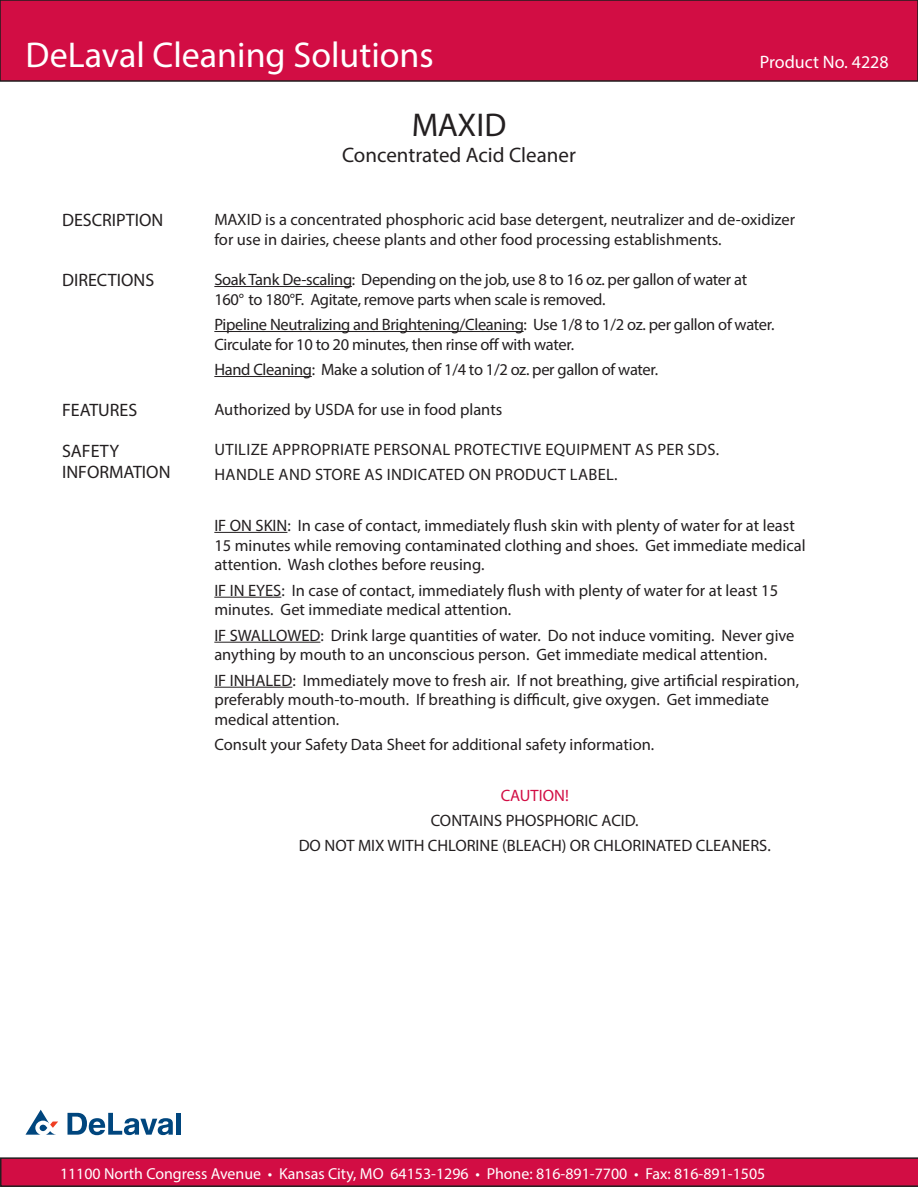
<style>
.page{position:relative;width:918px;height:1188px;background:#fff}
.page>*{position:absolute;margin:0;border:0;box-sizing:border-box;transform-origin:0 0}
.t1{font:36px "Myriad Pro";color:#fff}
.t2{font:33px "Myriad Pro";letter-spacing:-.005em;color:#231f20}
.t3{font:21px "Myriad Pro";color:#231f20}
.t4{font:18px "Myriad Pro";color:#231f20}
.t5{font:18px "Myriad Pro";color:#fff}
.t6{font:16.5px/19.8px "Myriad Pro";color:#231f20}
.t7{font:16.5px/19.8px "Myriad Pro";letter-spacing:-.02em;color:#231f20}
.t8{font:16.5px "Myriad Pro";letter-spacing:.02em;color:#231f20}
.t9{font:16.5px "Myriad Pro";color:#d20d44}
.t10{font:15.9px "Myriad Pro";color:#fff}
</style>
<div class="page">
<div style="left:0;top:0;width:918px;height:82px;background:#d20d44;border:2px solid #201d1e"></div>
<svg style="left:0;top:1157px;width:918px;height:30px;background:#bf1142"></svg>
<hr style="left:176px;top:1113px;width:4px;height:22px;background:#00467e">
<svg style="left:68px;top:1113px;width:105px;height:22px"></svg>
<svg style="left:26px;top:1110px;width:32px;height:25px"></svg>
<hr style="left:214px;top:286px;width:138px;height:1px;background:#231f20">
<hr style="left:214px;top:331px;width:310px;height:1px;background:#231f20">
<hr style="left:214px;top:376px;width:98px;height:1px;background:#231f20">
<hr style="left:214px;top:532px;width:73px;height:1px;background:#231f20">
<hr style="left:214px;top:597px;width:67px;height:1px;background:#231f20">
<hr style="left:214px;top:642px;width:106px;height:1px;background:#231f20">
<hr style="left:214px;top:687px;width:78px;height:1px;background:#231f20">
<h1 class="t1" style="left:26px;top:33px;width:410px">DeLaval Cleaning Solutions</h1>
<p class="t2" style="left:412px;top:105px;width:96px">MAXID</p>
<p class="t3" style="left:342px;top:142px;width:235px">Concentrated Acid Cleaner</p>
<p class="t5" style="left:760px;top:51px;width:130px">Product No. 4228</p>
<p class="t4" style="left:62px;top:209px;width:103px">DESCRIPTION</p>
<p class="t6" style="left:214px;top:210px;width:582px">MAXID is a concentrated phosphoric acid base detergent, neutralizer and de-oxidizer for use in dairies, cheese plants and other food processing establishments.</p>
<p class="t4" style="left:62px;top:269px;width:94px">DIRECTIONS</p>
<p class="t7" style="left:214px;top:269px;width:534px">Soak Tank De-scaling: Depending on the job, use 8 to 16 oz. per gallon of water at<br>160° to 180°F. Agitate, remove parts when scale is removed.</p>
<p class="t7" style="left:214px;top:314px;width:562px">Pipeline Neutralizing and Brightening/Cleaning: Use 1/8 to 1/2 oz. per gallon of water.<br>Circulate for 10 to 20 minutes, then rinse off with water.</p>
<p class="t7" style="left:214px;top:359px;width:445px">Hand Cleaning: Make a solution of 1/4 to 1/2 oz. per gallon of water.</p>
<p class="t4" style="left:62px;top:399px;width:77px">FEATURES</p>
<p class="t6" style="left:214px;top:399px;width:290px">Authorized by USDA for use in food plants</p>
<p class="t4" style="left:62px;top:440px;width:58px">SAFETY</p>
<p class="t4" style="left:62px;top:461px;width:110px">INFORMATION</p>
<p class="t8" style="left:215px;top:439px;width:506px">UTILIZE APPROPRIATE PERSONAL PROTECTIVE EQUIPMENT AS PER SDS.</p>
<p class="t8" style="left:215px;top:465px;width:405px">HANDLE AND STORE AS INDICATED ON PRODUCT LABEL.</p>
<p class="t6" style="left:214px;top:515px;width:593px">IF ON SKIN: In case of contact, immediately flush skin with plenty of water for at least<br>15 minutes while removing contaminated clothing and shoes. Get immediate medical attention. Wash clothes before reusing.</p>
<p class="t6" style="left:214px;top:580px;width:565px">IF IN EYES: In case of contact, immediately flush with plenty of water for at least 15 minutes. Get immediate medical attention.</p>
<p class="t6" style="left:214px;top:625px;width:582px">IF SWALLOWED: Drink large quantities of water. Do not induce vomiting. Never give anything by mouth to an unconscious person. Get immediate medical attention.</p>
<p class="t6" style="left:214px;top:670px;width:586px">IF INHALED: Immediately move to fresh air. If not breathing, give artificial respiration, preferably mouth-to-mouth. If breathing is difficult, give oxygen. Get immediate medical attention.</p>
<p class="t6" style="left:214px;top:735px;width:442px">Consult your Safety Data Sheet for additional safety information.</p>
<p class="t9" style="left:501px;top:785px;width:70px">CAUTION!</p>
<p class="t6" style="left:431px;top:810px;width:209px">CONTAINS PHOSPHORIC ACID.</p>
<p class="t6" style="left:299px;top:835px;width:474px">DO NOT MIX WITH CHLORINE (BLEACH) OR CHLORINATED CLEANERS.</p>
<p class="t10" style="left:60px;top:1164px;width:707px">11100 North Congress Avenue • Kansas City, MO 64153-1296 • Phone: 816-891-7700 • Fax: 816-891-1505</p>
</div>
